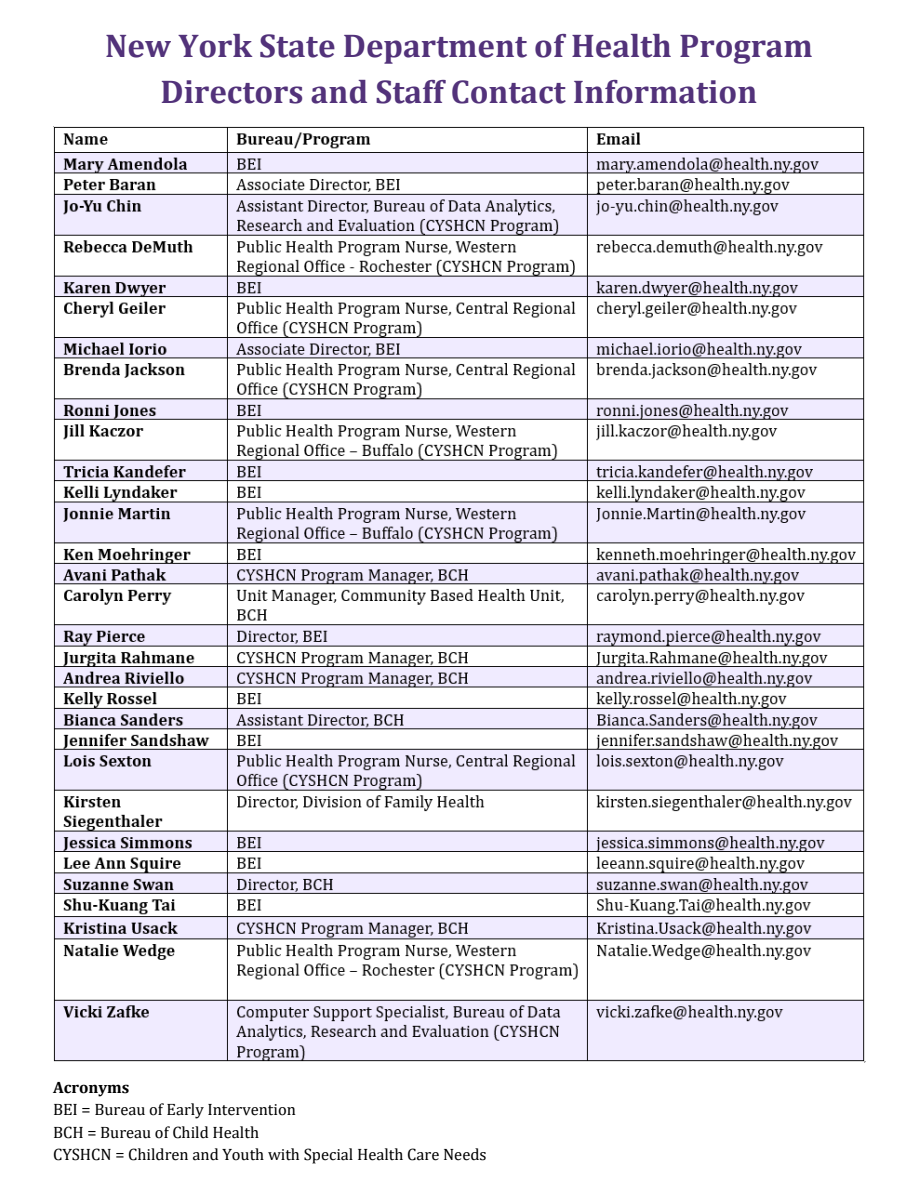
<style>
.page{position:relative;width:918px;height:1188px;background:#fff}
.page>*{position:absolute;margin:0;border:0;box-sizing:border-box;transform-origin:0 0}
.t1{font:700 33px/46.2px "Cambria";color:#52327a;text-align:center}
.t2{font:16.5px "Cambria";color:#000}
.t3{font:700 16.5px "Cambria";color:#000}
</style>
<div class="page">
<img style="left:53px;top:127px;width:812px;height:936px">
<p class="t1" style="left:105px;top:22px;width:709px">New York State Department of Health Program<br>Directors and Staff Contact Information</p>
<p class="t3" style="left:53px;top:1077px;width:78px">Acronyms</p>
<p class="t2" style="left:53px;top:1099px;width:244px">BEI = Bureau of Early Intervention</p>
<p class="t2" style="left:53px;top:1122px;width:208px">BCH = Bureau of Child Health</p>
<p class="t2" style="left:53px;top:1144px;width:435px">CYSHCN = Children and Youth with Special Health Care Needs</p>
</div>
